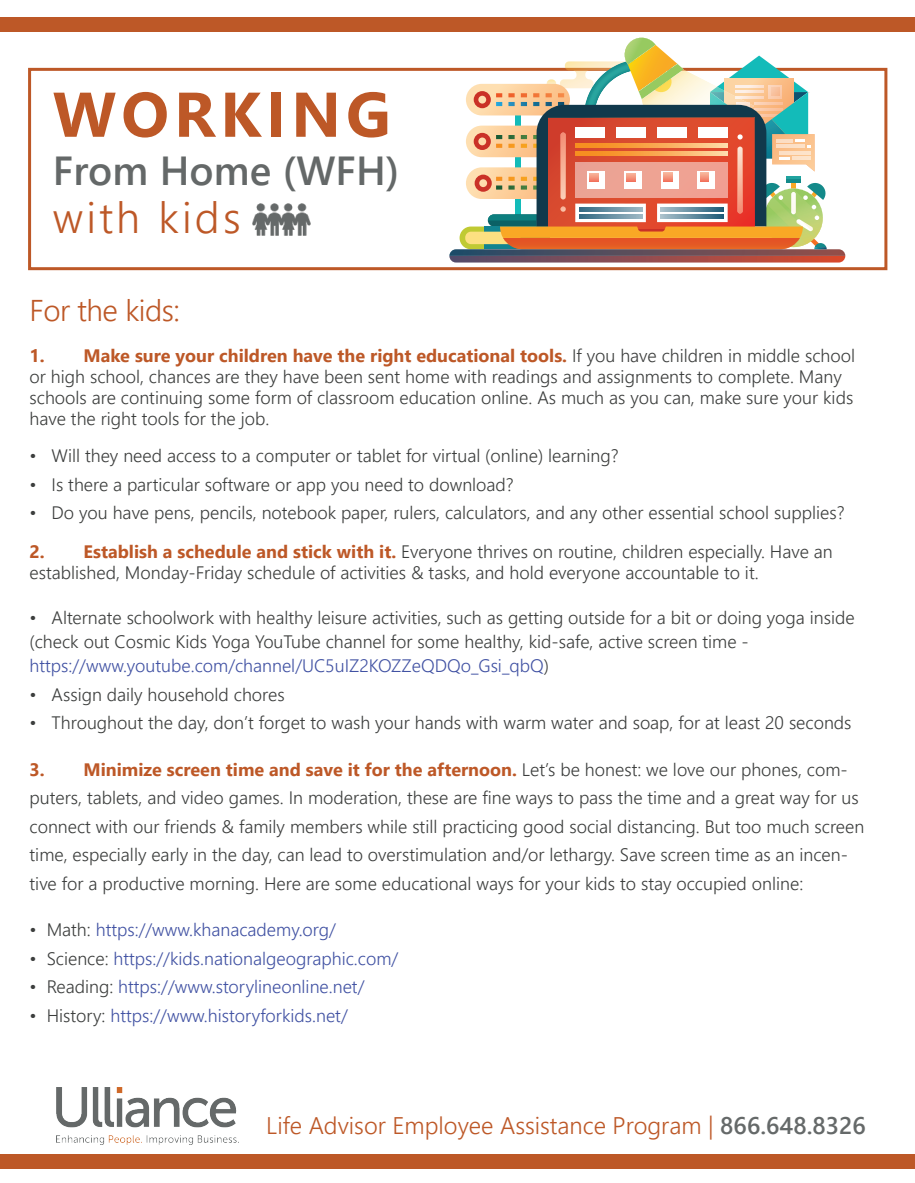
<style>
.page{position:relative;width:915px;height:1183px;background:#fff}
.page>*{position:absolute;margin:0;border:0;box-sizing:border-box;transform-origin:0 0}
.t1{font:700 63px "Segoe UI";letter-spacing:.08em;color:#bd5827}
.t2{font:300 43.5px "Segoe UI";letter-spacing:.07em;color:#bd5827}
.t3{font:600 40.5px "Segoe UI";letter-spacing:.005em;color:#646868}
.t4{font:300 30px "Segoe UI";letter-spacing:-.015em;color:#bd5827}
.t5{font:300 24px "Segoe UI";color:#bd5827}
.t6{font:300 18px/21px "Segoe UI";color:#3c3e3d}
.t7{font:300 18px "Segoe UI";color:#4152a3}
.s1{font-weight:700;color:#bd5827}
.s2{color:#4152a3}
.s3{color:#3c3e3d}
.s4{font-weight:600;color:#656969}
</style>
<div class="page">
<div style="left:0;top:1154px;width:915px;height:14px;background:#bd5827"></div>
<div style="left:0;top:17px;width:915px;height:15px;background:#bd5827"></div>
<img style="left:57px;top:1087px;width:180px;height:57px">
<img style="left:252px;top:203px;width:59px;height:33px">
<div style="left:28px;top:68px;width:859px;height:202px;border:3px solid #bd5827"></div>
<svg style="left:449px;top:37px;width:396px;height:225px"></svg>
<h1 class="t1" style="left:53px;top:55px;width:339px">WORKING</h1>
<h3 class="t3" style="left:53px;top:132px;width:348px">From Home (WFH)</h3>
<h2 class="t2" style="left:53px;top:176px;width:189px">with kids</h2>
<h3 class="t4" style="left:30px;top:282px;width:152px">For the kids:</h3>
<p class="t6" style="left:30px;top:343px;width:827px"><span class="s1">1. Make sure your children have the right educational tools.</span> If you have children in middle school or high school, chances are they have been sent home with readings and assignments to complete. Many schools are continuing some form of classroom education online. As much as you can, make sure your kids have the right tools for the job.</p>
<p class="t6" style="left:30px;top:443px;width:590px">• Will they need access to a computer or tablet for virtual (online) learning?</p>
<p class="t6" style="left:30px;top:472px;width:485px">• Is there a particular software or app you need to download?</p>
<p class="t6" style="left:30px;top:500px;width:816px">• Do you have pens, pencils, notebook paper, rulers, calculators, and any other essential school supplies?</p>
<p class="t6" style="left:30px;top:539px;width:805px"><span class="s1">2. Establish a schedule and stick with it.</span> Everyone thrives on routine, children especially. Have an established, Monday-Friday schedule of activities &amp; tasks, and hold everyone accountable to it.</p>
<p class="t6" style="left:30px;top:604px;width:826px;line-height:24px">• Alternate schoolwork with healthy leisure activities, such as getting outside for a bit or doing yoga inside (check out Cosmic Kids Yoga YouTube channel for some healthy, kid-safe, active screen time - <span class="s2">https://www.youtube.com/channel/UC5uIZ2KOZZeQDQo_Gsi_qbQ</span>)</p>
<p class="t6" style="left:30px;top:682px;width:257px">• Assign daily household chores</p>
<p class="t6" style="left:30px;top:710px;width:823px">• Throughout the day, don’t forget to wash your hands with warm water and soap, for at least 20 seconds</p>
<p class="t6" style="left:30px;top:753px;width:836px;line-height:28.5px"><span class="s1">3. Minimize screen time and save it for the afternoon.</span> Let’s be honest: we love our phones, com&shy;puters, tablets, and video games. In moderation, these are fine ways to pass the time and a great way for us connect with our friends &amp; family members while still practicing good social distancing. But too much screen time, especially early in the day, can lead to overstimulation and/or lethargy. Save screen time as an incen&shy;tive for a productive morning. Here are some educational ways for your kids to stay occupied online:</p>
<p class="t7" style="left:30px;top:913px;width:308px"><span class="s3">• Math:</span> https://www.khanacademy.org/</p>
<p class="t7" style="left:30px;top:941px;width:370px"><span class="s3">• Science:</span> https://kids.nationalgeographic.com/</p>
<p class="t7" style="left:30px;top:970px;width:336px"><span class="s3">• Reading:</span> https://www.storylineonline.net/</p>
<p class="t7" style="left:30px;top:998px;width:320px"><span class="s3">• History:</span> https://www.historyforkids.net/</p>
<h3 class="t5" style="left:266px;top:1102px;width:601px">Life Advisor Employee Assistance Program | <span class="s4">866.648.8326</span></h3>
</div>
